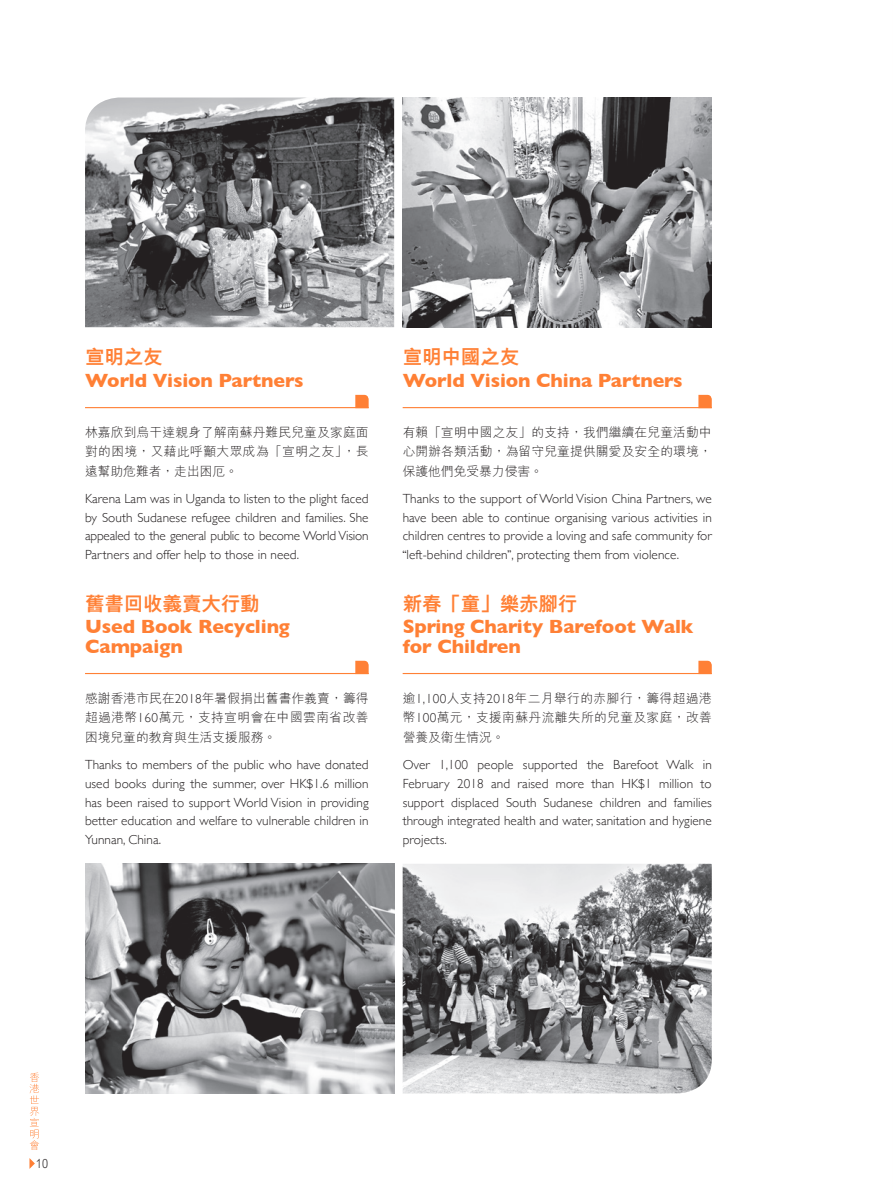
<style>
.page{position:relative;width:893px;height:1191px;background:#fff}
.page>*{position:absolute;margin:0;border:0;box-sizing:border-box;transform-origin:0 0}
.t1{font:700 19.5px/19.5px "Gill Sans";letter-spacing:-.005em;color:#ff8035}
.t2{font:800 19.5px "M Hei HK";letter-spacing:-.005em;color:#ff8035}
.t3{font:300 13.2px/18.8px "Gill Sans";letter-spacing:.005em;color:#231f20;text-align:justify}
.t4{font:300 12.75px/19.5px "M Hei HK";letter-spacing:.01em;color:#231f20;text-align:justify}
.t5{font:300 12.75px "M Hei HK";letter-spacing:.01em;color:#231f20;scale:.85 1}
.s1{font-family:"Gill Sans";font-size:13.2px}
.s2{font-family:"Americana Std";font-weight:400}
</style>
<div class="page">
<img style="left:403px;top:863px;width:309px;height:230px">
<img style="left:85px;top:863px;width:309px;height:230px">
<img style="left:403px;top:97px;width:309px;height:230px">
<img style="left:85px;top:97px;width:309px;height:230px">
<hr style="left:85px;top:407px;width:284px;height:1px;background:#ff8035">
<hr style="left:85px;top:673px;width:284px;height:1px;background:#ff8035">
<hr style="left:403px;top:407px;width:309px;height:1px;background:#ff8035">
<hr style="left:403px;top:673px;width:309px;height:1px;background:#ff8035">
<svg style="left:698px;top:395px;width:14px;height:13px"></svg>
<svg style="left:698px;top:661px;width:14px;height:12px"></svg>
<svg style="left:355px;top:395px;width:14px;height:13px"></svg>
<svg style="left:355px;top:661px;width:14px;height:13px"></svg>
<svg style="left:29px;top:1158px;width:6px;height:10px"></svg>
<svg style="left:30px;top:1072px;width:9px;height:78px"></svg>
<h1 class="t2" style="left:85px;top:347px;width:79px">宣明之友</h1>
<h1 class="t1" style="left:85px;top:370px;width:220px">World Vision Partners</h1>
<p class="t4" style="left:85px;top:422px;width:285px">林嘉欣到烏干達親身了解南蘇丹難民兒童及家庭面對的困境，又藉此呼籲大眾成為「宣明之友」，長遠幫助危難者，走出困厄。</p>
<p class="t3" style="left:85px;top:488px;width:285px">Karena Lam was in Uganda to listen to the plight faced by South Sudanese refugee children and families. She appealed to the general public to become World Vision Partners and offer help to those in need.</p>
<h1 class="t2" style="left:85px;top:593px;width:176px">舊書回收義賣大行動</h1>
<h1 class="t1" style="left:85px;top:616px;width:206px">Used Book Recycling<br>Campaign</h1>
<p class="t4" style="left:85px;top:688px;width:285px">感謝香港市民在<span class="s1">2018</span>年暑假捐出舊書作義賣，籌得超過港幣<span class="s1">160</span>萬元，支持宣明會在中國雲南省改善困境兒童的教育與生活支援服務。</p>
<p class="t3" style="left:85px;top:755px;width:285px">Thanks to members of the public who have donated used books during the summer, over HK$1.6 million has been raised to support World Vision in providing better education and welfare to vulnerable children in Yunnan, China.</p>
<h1 class="t2" style="left:403px;top:347px;width:118px">宣明中國之友</h1>
<h1 class="t1" style="left:403px;top:370px;width:281px">World Vision China Partners</h1>
<p class="t4" style="left:403px;top:422px;width:311px">有賴「宣明中國之友」的支持，我們繼續在兒童活動中心開辦各類活動，為留守兒童提供關愛及安全的環境，保護他們免受暴力侵害。</p>
<p class="t3" style="left:403px;top:488px;width:311px">Thanks to the support of World Vision China Partners, we have been able to continue organising various activities in children centres to provide a loving and safe community for <span class="s2">‘‘</span>left-behind children<span class="s2">”</span>, protecting them from violence.</p>
<h1 class="t2" style="left:403px;top:593px;width:176px">新春「童」樂赤腳行</h1>
<h1 class="t1" style="left:403px;top:616px;width:292px">Spring Charity Barefoot Walk for Children</h1>
<p class="t4" style="left:403px;top:688px;width:311px">逾<span class="s1">1,100</span>人支持<span class="s1">2018</span>年二月舉行的赤腳行，籌得超過港幣<span class="s1">100</span>萬元，支援南蘇丹流離失所的兒童及家庭，改善營養及衛生情況。</p>
<p class="t3" style="left:403px;top:755px;width:311px">Over 1,100 people supported the Barefoot Walk in February 2018 and raised more than HK$1 million to support displaced South Sudanese children and families through integrated health and water, sanitation and hygiene projects.</p>
<p class="t5" style="left:36px;top:1157px;width:16px">10</p>
</div>
